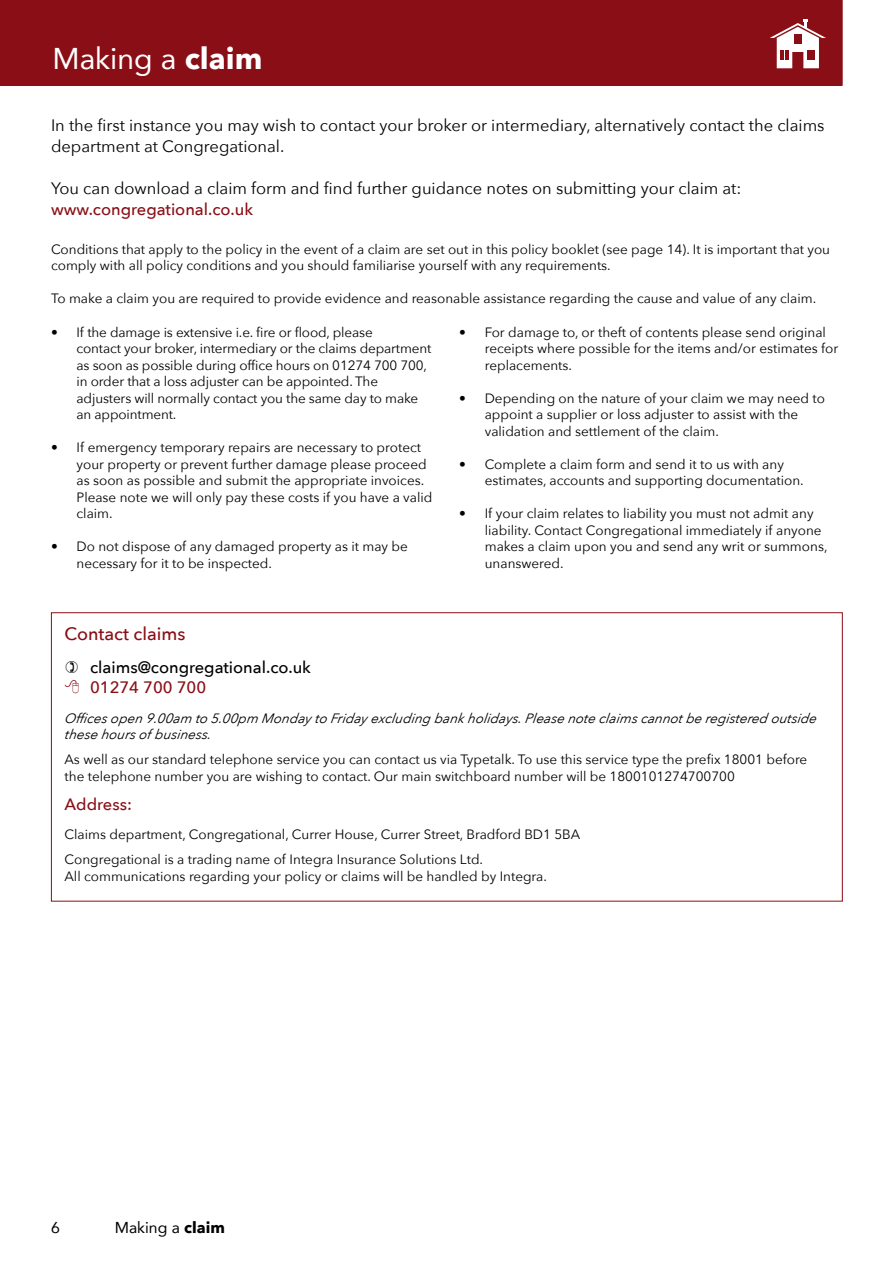
<style>
.page{position:relative;width:893px;height:1263px;background:#fff}
.page>*{position:absolute;margin:0;border:0;box-sizing:border-box;transform-origin:0 0}
.Section_Title{font:30px "Avenir";color:#fff}
.Subtitle_-_Definitio{font:500 18px "Avenir Next";color:#8a0e16}
.Intro_Paragpraph{font:16.5px/21px "Avenir Next";color:#000}
.Body_-_Title{font:500 16.5px "Avenir Next";color:#000}
.Subtitle_-_Definitio-2{font:500 16.5px "Avenir Next";color:#8a0e16}
.Body_-_Title-2{font:500 16.5px "Avenir Next";color:#8a0e16}
.Body_-_Title_-_3mm_A{font:500 16.5px "Avenir Next";color:#8a0e16}
.t1{font:15.75px "Avenir";color:#000}
.Body{font:13.5px/16.5px "Avenir Next";color:#000}
.Body_-_2mm_Above{font:13.5px/16.5px "Avenir Next";color:#000}
.Body_-_2mm_Above-2{font:italic 13.5px/16.5px "Avenir Next";color:#000}
.s1{font-family:"Avenir Next";font-weight:700}
</style>
<div class="page">
<div style="left:0;top:0;width:843px;height:86px;background:#8a0e16"></div>
<svg style="left:770px;top:19px;width:56px;height:49px"></svg>
<p class="Section_Title" style="left:53px;top:34px;width:211px">Making a <span class="s1">claim</span></p>
<p class="Intro_Paragpraph" style="left:51px;top:114px;width:775px">In the first instance you may wish to contact your broker or intermediary, alternatively contact the claims department at Congregational.</p>
<p class="Intro_Paragpraph" style="left:51px;top:177px;width:692px">You can download a claim form and find further guidance notes on submitting your claim at:</p>
<p class="Subtitle_-_Definitio-2" style="left:51px;top:196px;width:204px">www.congregational.co.uk</p>
<p class="Body" style="left:51px;top:240px;width:781px">Conditions that apply to the policy in the event of a claim are set out in this policy booklet (see page 14). It is important that you comply with all policy conditions and you should familiarise yourself with any requirements.</p>
<p class="Body" style="left:51px;top:290px;width:767px">To make a claim you are required to provide evidence and reasonable assistance regarding the cause and value of any claim.</p>
<p class="Body" style="left:77px;top:323px;width:356px;text-indent:-26px">• If the damage is extensive i.e. fire or flood, please<br>contact your broker, intermediary or the claims department as soon as possible during office hours on 01274 700 700, in order that a loss adjuster can be appointed. The adjusters will normally contact you the same day to make an appointment.</p>
<p class="Body" style="left:77px;top:439px;width:357px;text-indent:-26px">• If emergency temporary repairs are necessary to protect your property or prevent further damage please proceed as soon as possible and submit the appropriate invoices.<br>Please note we will only pay these costs if you have a valid claim.</p>
<p class="Body" style="left:77px;top:538px;width:333px;text-indent:-26px">• Do not dispose of any damaged property as it may be necessary for it to be inspected.</p>
<p class="Body" style="left:485px;top:323px;width:355px;text-indent:-26px">• For damage to, or theft of contents please send original receipts where possible for the items and/or estimates for replacements.</p>
<p class="Body" style="left:485px;top:389px;width:342px;text-indent:-26px">• Depending on the nature of your claim we may need to appoint a supplier or loss adjuster to assist with the validation and settlement of the claim.</p>
<p class="Body" style="left:485px;top:455px;width:321px;text-indent:-26px">• Complete a claim form and send it to us with any estimates, accounts and supporting documentation.</p>
<p class="Body" style="left:485px;top:505px;width:344px;text-indent:-26px">• If your claim relates to liability you must not admit any liability. Contact Congregational immediately if anyone makes a claim upon you and send any writ or summons, unanswered.</p>
<p class="Subtitle_-_Definitio" style="left:65px;top:618px;width:122px">Contact claims</p>
<p class="Body_-_Title" style="left:90px;top:653px;width:222px">claims@congregational.co.uk</p>
<p class="Body_-_Title-2" style="left:90px;top:674px;width:118px">01274 700 700</p>
<p class="Body_-_2mm_Above-2" style="left:65px;top:709px;width:757px">Officesopen 9.00am to 5.00pm Monday to Friday excluding bankholidays.Please note claimscannotbe registered outside these hoursof business.</p>
<p class="Body_-_2mm_Above" style="left:65px;top:751px;width:744px">As well as our standard telephone service you can contact us via Typetalk. To use this service type the prefix 18001 before the telephone number you are wishing to contact. Our main switchboard number will be 1800101274700700</p>
<p class="Body_-_Title_-_3mm_A" style="left:65px;top:790px;width:69px">Address:</p>
<p class="Body_-_2mm_Above" style="left:65px;top:826px;width:517px">Claims department, Congregational, Currer House, Currer Street, Bradford BD1 5BA</p>
<p class="Body_-_2mm_Above" style="left:65px;top:851px;width:484px">Congregational is a trading name of Integra Insurance Solutions Ltd.<br>All communications regarding your policy or claims will be handled by Integra.</p>
<p class="t1" style="left:51px;top:1215px;width:10px">6</p>
<p class="t1" style="left:115px;top:1215px;width:112px">Making a <span class="s1">claim</span></p>
</div>
